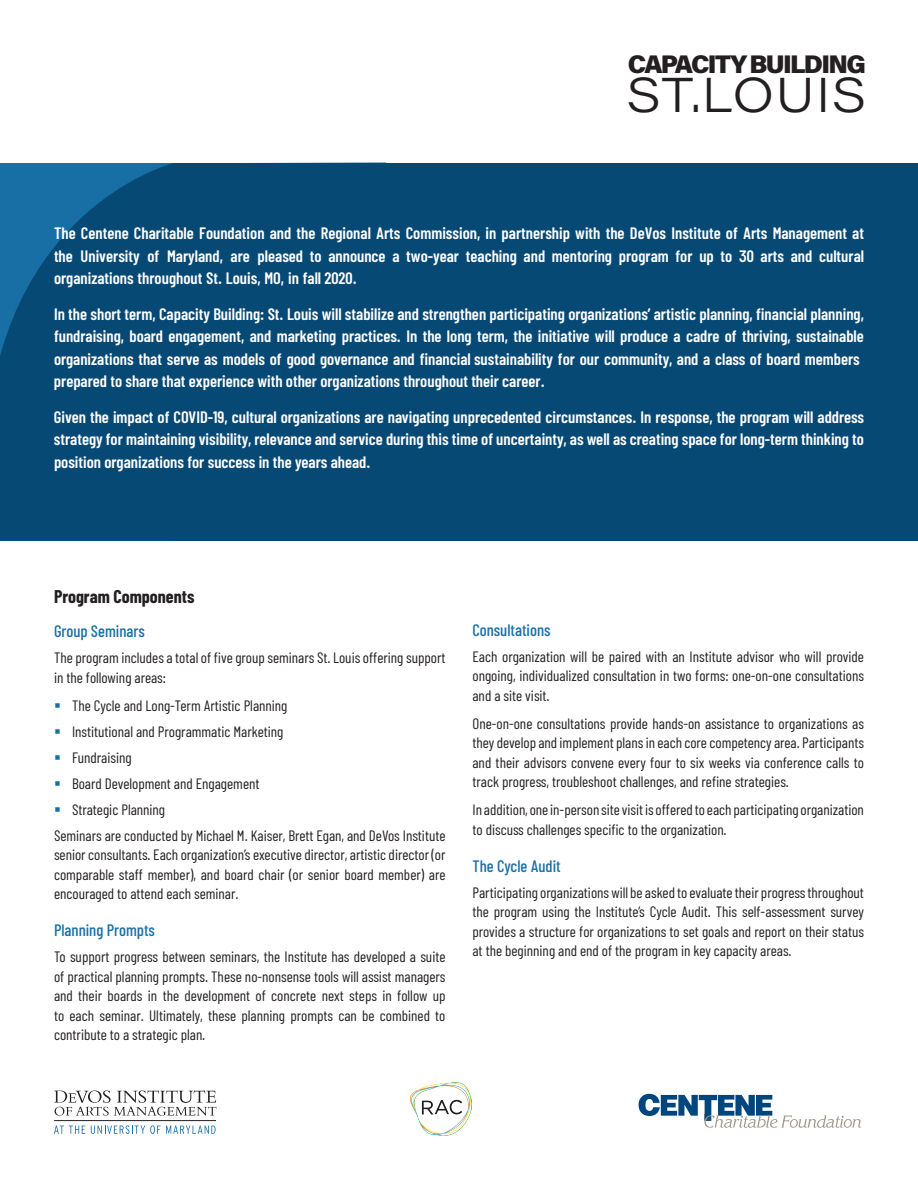
<style>
.page{position:relative;width:918px;height:1188px;background:#fff}
.page>*{position:absolute;margin:0;border:0;box-sizing:border-box;transform-origin:0 0}
.t1{font:48px "Acumin Variable Concept";letter-spacing:.14em;color:#231f20}
.t2{font:25.5px "Acumin Variable Concept";letter-spacing:-.005em;color:#231f20}
.t3{font:700 18px "Barlow Condensed";color:#231f20}
.t4{font:600 16.5px/22.5px "Barlow Condensed";color:#fff;text-align:justify}
.t5{font:500 16.5px "Barlow Condensed";color:#186fa6}
.t6{font:15px/19.5px "Barlow Condensed";color:#231f20;text-align:justify}
</style>
<div class="page">
<div style="left:175px;top:163px;width:743px;height:378px;background:#074975"></div>
<svg style="left:0;top:163px;width:175px;height:378px;background:#094f7d"></svg>
<svg style="left:639px;top:1094px;width:222px;height:34px"></svg>
<svg style="left:54px;top:1090px;width:162px;height:26px"></svg>
<svg style="left:54px;top:1126px;width:31px;height:8px"></svg>
<hr style="left:54px;top:1120px;width:162px;height:1px;background:#231f20">
<img style="left:411px;top:1083px;width:61px;height:53px">
<svg style="left:91px;top:1125px;width:125px;height:9px"></svg>
<h2 class="t2" style="left:628px;top:46px;width:238px">CAPACITY BUILDING</h2>
<h1 class="t1" style="left:627px;top:62px;width:235px">ST.LOUIS</h1>
<p class="t4" style="left:54px;top:222px;width:812px">The Centene Charitable Foundation and the Regional Arts Commission, in partnership with the DeVos Institute of Arts Management at the University of Maryland, are pleased to announce a two-year teaching and mentoring program for up to 30 arts and cultural organizations throughout St. Louis, MO, in fall 2020.</p>
<p class="t4" style="left:54px;top:302px;width:811px;text-align:left">In the short term, Capacity Building: St. Louis will stabilize and strengthen participating organizations’ artistic planning, financial planning, fundraising, board engagement, and marketing practices. In the long term, the initiative will produce a cadre of thriving, sustainable organizations that serve as models of good governance and financial sustainability for our community, and a class of board members prepared to share that experience with other organizations throughout their career.</p>
<p class="t4" style="left:54px;top:405px;width:812px">Given the impact of COVID-19, cultural organizations are navigating unprecedented circumstances. In response, the program will address strategy for maintaining visibility, relevance and service during this time of uncertainty, as well as creating space for long-term thinking to position organizations for success in the years ahead.</p>
<p class="t3" style="left:54px;top:585px;width:142px">Program Components</p>
<p class="t5" style="left:54px;top:621px;width:92px">Group Seminars</p>
<p class="t6" style="left:54px;top:648px;width:393px">The program includes a total of five group seminars St. Louis offering support in the following areas:</p>
<p class="t6" style="left:72px;top:696px;width:217px">The Cycle and Long-Term Artistic Planning</p>
<p class="t6" style="left:72px;top:722px;width:213px">Institutional and Programmatic Marketing</p>
<p class="t6" style="left:72px;top:747px;width:61px">Fundraising</p>
<p class="t6" style="left:72px;top:773px;width:189px">Board Development and Engagement</p>
<p class="t6" style="left:72px;top:799px;width:95px">Strategic Planning</p>
<p class="t6" style="left:54px;top:825px;width:393px">Seminars are conducted by Michael M. Kaiser, Brett Egan, and DeVos Institute</p>
<p class="t6" style="left:54px;top:845px;width:393px">senior consultants. Each organization’s executive director, artistic director (or comparable staff member), and board chair (or senior board member) are encouraged to attend each seminar.</p>
<p class="t5" style="left:54px;top:920px;width:103px">Planning Prompts</p>
<p class="t6" style="left:54px;top:947px;width:393px">To support progress between seminars, the Institute has developed a suite of practical planning prompts. These no-nonsense tools will assist managers and their boards in the development of concrete next steps in follow up to each seminar. Ultimately, these planning prompts can be combined to contribute to a strategic plan.</p>
<p class="t5" style="left:472px;top:619px;width:80px">Consultations</p>
<p class="t6" style="left:472px;top:646px;width:393px">Each organization will be paired with an Institute advisor who will provide ongoing, individualized consultation in two forms: one-on-one consultations and a site visit.</p>
<p class="t6" style="left:472px;top:713px;width:393px">One-on-one consultations provide hands-on assistance to organizations as they develop and implement plans in each core competency area. Participants and their advisors convene every four to six weeks via conference calls to track progress, troubleshoot challenges, and refine strategies.</p>
<p class="t6" style="left:472px;top:800px;width:393px">In addition, one in-person site visit is offered to each participating organization to discuss challenges specific to the organization.</p>
<p class="t5" style="left:472px;top:855px;width:90px">The Cycle Audit</p>
<p class="t6" style="left:472px;top:882px;width:393px">Participating organizations will be asked to evaluate their progress throughout the program using the Institute’s Cycle Audit. This self-assessment survey provides a structure for organizations to set goals and report on their status at the beginning and end of the program in key capacity areas.</p>
</div>
